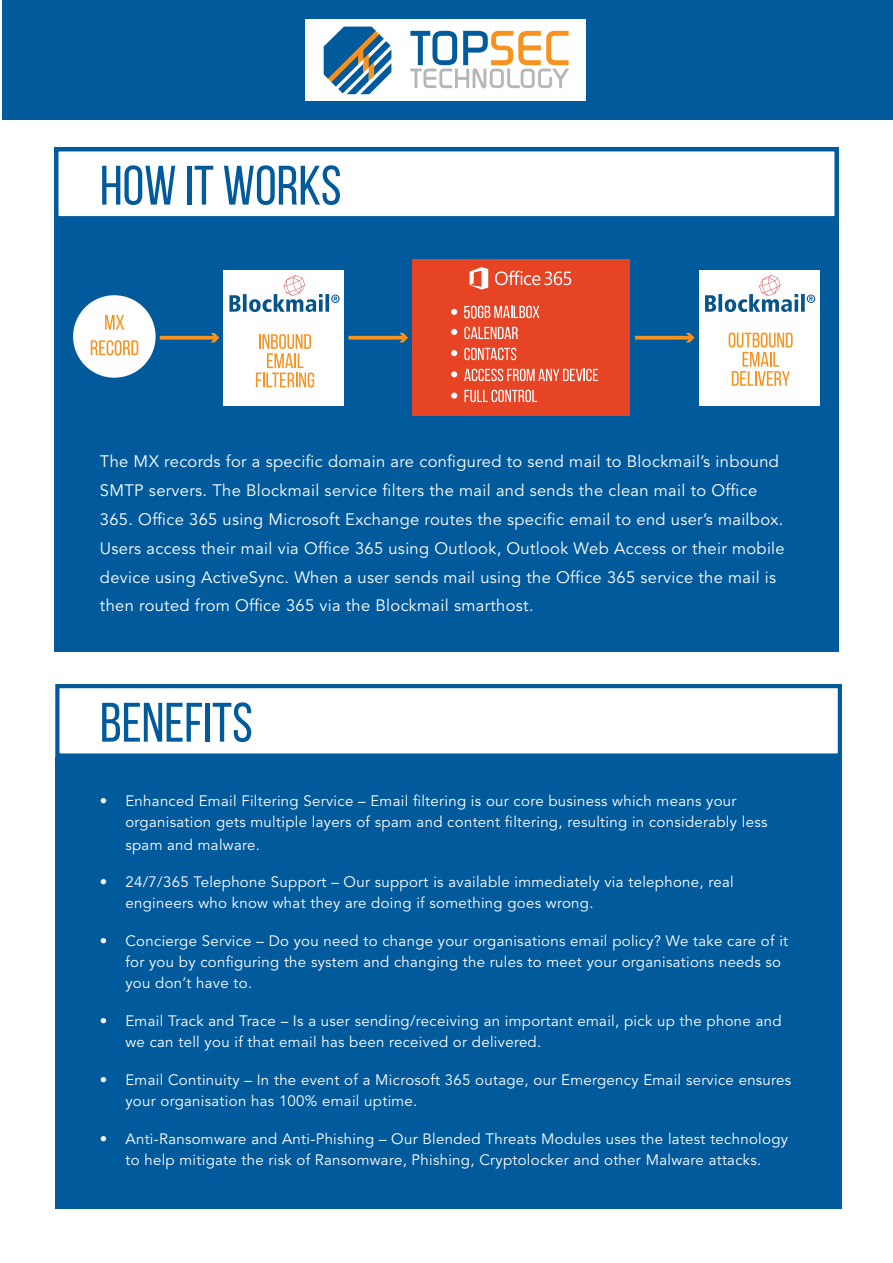
<style>
.page{position:relative;width:893px;height:1263px;background:#fff}
.page>*{position:absolute;margin:0;border:0;box-sizing:border-box;transform-origin:0 0}
.t1{font:55.5px "Bebas Neue";color:#005a9c}
.t2{font:16.5px/28.8px "Avenir LT Std";letter-spacing:.02em;color:#fff}
.t3{font:15px/21px "Avenir LT Std";letter-spacing:.02em;color:#fff}
</style>
<div class="page">
<div style="left:55px;top:757px;width:787px;height:452px;background:#005a9c"></div>
<div style="left:55px;top:684px;width:787px;height:74px;border:4px solid #005a9c"></div>
<div style="left:54px;top:220px;width:785px;height:431px;background:#005a9c"></div>
<div style="left:54px;top:147px;width:785px;height:74px;border:4px solid #005a9c"></div>
<div style="left:2px;top:1px;width:890px;height:119px;background:#005a9c"></div>
<div style="left:305px;top:20px;width:281px;height:81px;background:#fff"></div>
<svg style="left:324px;top:27px;width:67px;height:67px"></svg>
<svg style="left:410px;top:31px;width:159px;height:58px"></svg>
<div style="left:73px;top:295px;width:83px;height:83px;background:#fff;border-radius:50%"></div>
<svg style="left:105px;top:315px;width:19px;height:15px"></svg>
<svg style="left:91px;top:340px;width:47px;height:15px"></svg>
<svg style="left:160px;top:336px;width:51px;height:4px"></svg>
<svg style="left:211px;top:333px;width:8px;height:9px"></svg>
<svg style="left:348px;top:336px;width:51px;height:4px"></svg>
<svg style="left:399px;top:333px;width:9px;height:9px"></svg>
<svg style="left:635px;top:336px;width:51px;height:4px"></svg>
<svg style="left:686px;top:333px;width:9px;height:9px"></svg>
<div style="left:223px;top:270px;width:121px;height:136px;background:#fff"></div>
<div style="left:412px;top:260px;width:218px;height:156px;background:#e64425"></div>
<svg style="left:495px;top:271px;width:76px;height:14px"></svg>
<svg style="left:470px;top:267px;width:18px;height:22px"></svg>
<svg style="left:464px;top:327px;width:54px;height:12px"></svg>
<svg style="left:464px;top:348px;width:52px;height:12px"></svg>
<svg style="left:464px;top:369px;width:134px;height:12px"></svg>
<svg style="left:464px;top:390px;width:73px;height:12px"></svg>
<svg style="left:451px;top:309px;width:6px;height:6px"></svg>
<svg style="left:451px;top:329px;width:6px;height:6px"></svg>
<svg style="left:451px;top:350px;width:6px;height:6px"></svg>
<svg style="left:451px;top:371px;width:6px;height:6px"></svg>
<svg style="left:451px;top:393px;width:6px;height:6px"></svg>
<svg style="left:229px;top:275px;width:111px;height:37px"></svg>
<div style="left:699px;top:270px;width:121px;height:136px;background:#fff"></div>
<svg style="left:705px;top:275px;width:110px;height:37px"></svg>
<svg style="left:256px;top:334px;width:58px;height:53px"></svg>
<svg style="left:729px;top:332px;width:64px;height:54px"></svg>
<svg style="left:464px;top:306px;width:75px;height:13px"></svg>
<h1 class="t1" style="left:100px;top:155px;width:243px">HOW IT WORKS</h1>
<p class="t2" style="left:100px;top:448px;width:686px">The MX records for a specific domain are configured to send mail to Blockmail’s inbound SMTP servers. The Blockmail service filters the mail and sends the clean mail to Office 365. Office 365 using Microsoft Exchange routes the specific email to end user’s mailbox.<br>Users access their mail via Office 365 using Outlook, Outlook Web Access or their mobile device using ActiveSync. When a user sends mail using the Office 365 service the mail is then routed from Office 365 via the Blockmail smarthost.</p>
<h1 class="t1" style="left:100px;top:692px;width:154px">BENEFITS</h1>
<p class="t3" style="left:125px;top:790px;width:643px;text-indent:-26px">• Enhanced Email Filtering Service – Email filtering is our core business which means your organisation gets multiple layers of spam and content filtering, resulting in considerably less</p>
<p class="t3" style="left:125px;top:834px;width:136px">spam and malware.</p>
<p class="t3" style="left:125px;top:872px;width:610px;text-indent:-26px">• 24/7/365 Telephone Support – Our support is available immediately via telephone, real engineers who know what they are doing if something goes wrong.</p>
<p class="t3" style="left:125px;top:931px;width:664px;text-indent:-26px">• Concierge Service – Do you need to change your organisations email policy? We take care of it for you by configuring the system and changing the rules to meet your organisations needs so you don’t have to.</p>
<p class="t3" style="left:125px;top:1011px;width:658px;text-indent:-26px">• Email Track and Trace – Is a user sending/receiving an important email, pick up the phone and we can tell you if that email has been received or delivered.</p>
<p class="t3" style="left:125px;top:1069px;width:667px;text-indent:-26px">• Email Continuity – In the event of a Microsoft 365 outage, our Emergency Email service ensures your organisation has 100% email uptime.</p>
<p class="t3" style="left:100px;top:1128px;width:690px;text-align:center">• Anti-Ransomware and Anti-Phishing – Our Blended Threats Modules uses the latest technology to help mitigate the risk of Ransomware, Phishing, Cryptolocker and other Malware attacks.</p>
</div>
